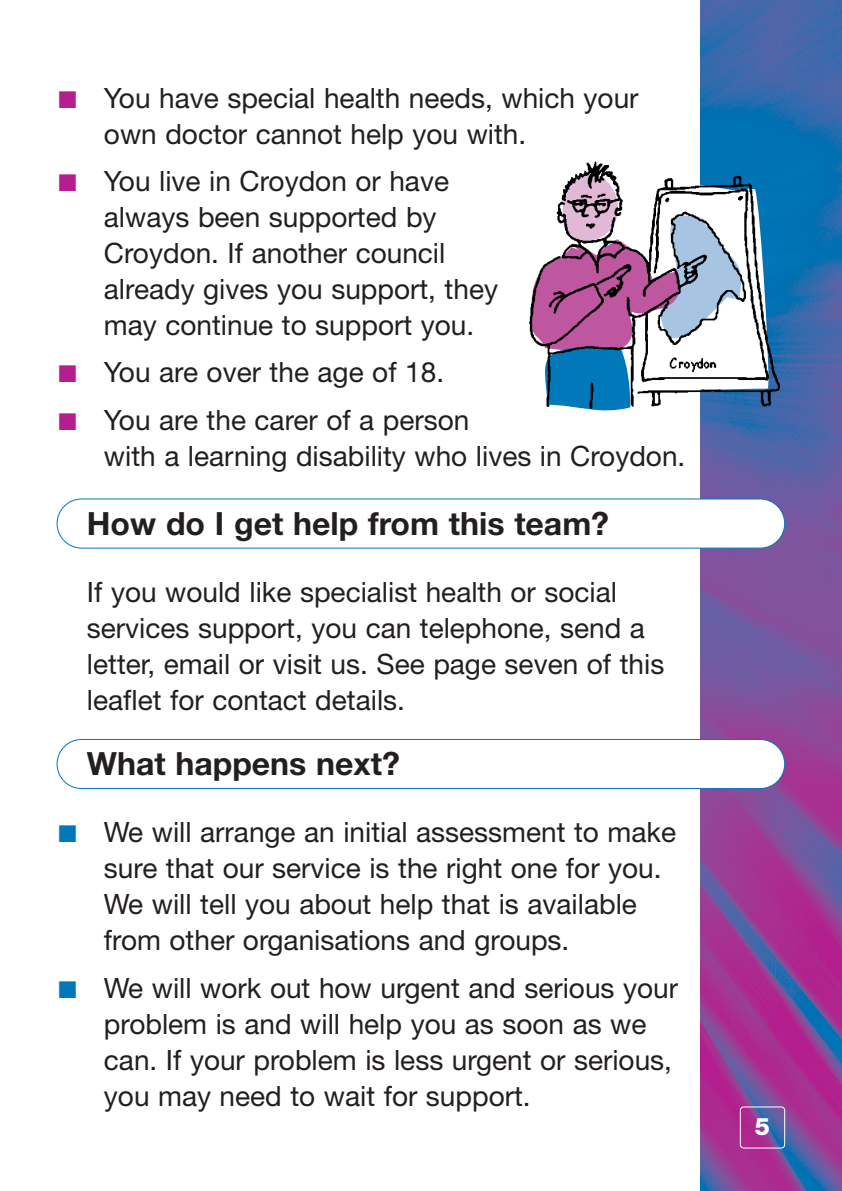
<style>
.page{position:relative;width:842px;height:1191px;background:#fff}
.page>*{position:absolute;margin:0;border:0;box-sizing:border-box;transform-origin:0 0}
.t1{font:700 32px "Helvetica Neue";color:#231f20}
.t2{font:28px/36px "Helvetica Neue";color:#231f20}
.t3{font:800 24px "Helvetica Neue";color:#fff}
.s1{color:#b41e8e}
.s2{color:#0078b9}
</style>
<div class="page">
<img style="left:700px;top:1px;width:142px;height:1190px">
<div style="left:57px;top:499px;width:728px;height:49px;background:#fff;border-radius:25px"></div>
<div style="left:57px;top:498px;width:728px;height:50px;border:2px solid #0078b9;border-radius:25px"></div>
<div style="left:740px;top:1106px;width:45px;height:42px;border:2px solid #fff;border-radius:4px"></div>
<div style="left:57px;top:739px;width:728px;height:49px;background:#fff;border-radius:25px"></div>
<div style="left:57px;top:739px;width:728px;height:50px;border:2px solid #0078b9;border-radius:25px"></div>
<img style="left:529px;top:157px;width:255px;height:257px">
<p class="t2" style="left:104px;top:82px;width:536px;text-indent:-45px"><span class="s1">■</span> You have special health needs, which your own doctor cannot help you with.</p>
<p class="t2" style="left:104px;top:166px;width:396px;text-indent:-45px"><span class="s1">■</span> You live in Croydon or have always been supported by<br>Croydon. If another council already gives you support, they may continue to support you.</p>
<p class="t2" style="left:59px;top:357px;width:387px"><span class="s1">■</span> You are over the age of 18.</p>
<p class="t2" style="left:104px;top:404px;width:583px;text-indent:-45px"><span class="s1">■</span> You are the carer of a person<br>with a learning disability who lives in Croydon.</p>
<p class="t1" style="left:87px;top:512px;width:524px">How do I get help from this team?</p>
<p class="t2" style="left:87px;top:577px;width:579px">If you would like specialist health or social services support, you can telephone, send a letter, email or visit us. See page seven of this leaflet for contact details.</p>
<p class="t1" style="left:87px;top:752px;width:314px">What happens next?</p>
<p class="t2" style="left:104px;top:817px;width:574px;text-indent:-45px"><span class="s2">■</span> We will arrange an initial assessment to make sure that our service is the right one for you.<br>We will tell you about help that is available from other organisations and groups.</p>
<p class="t2" style="left:104px;top:972px;width:576px;text-indent:-45px"><span class="s2">■</span> We will work out how urgent and serious your problem is and will help you as soon as we can. If your problem is less urgent or serious, you may need to wait for support.</p>
<p class="t3" style="left:755px;top:1117px;width:17px">5</p>
</div>
